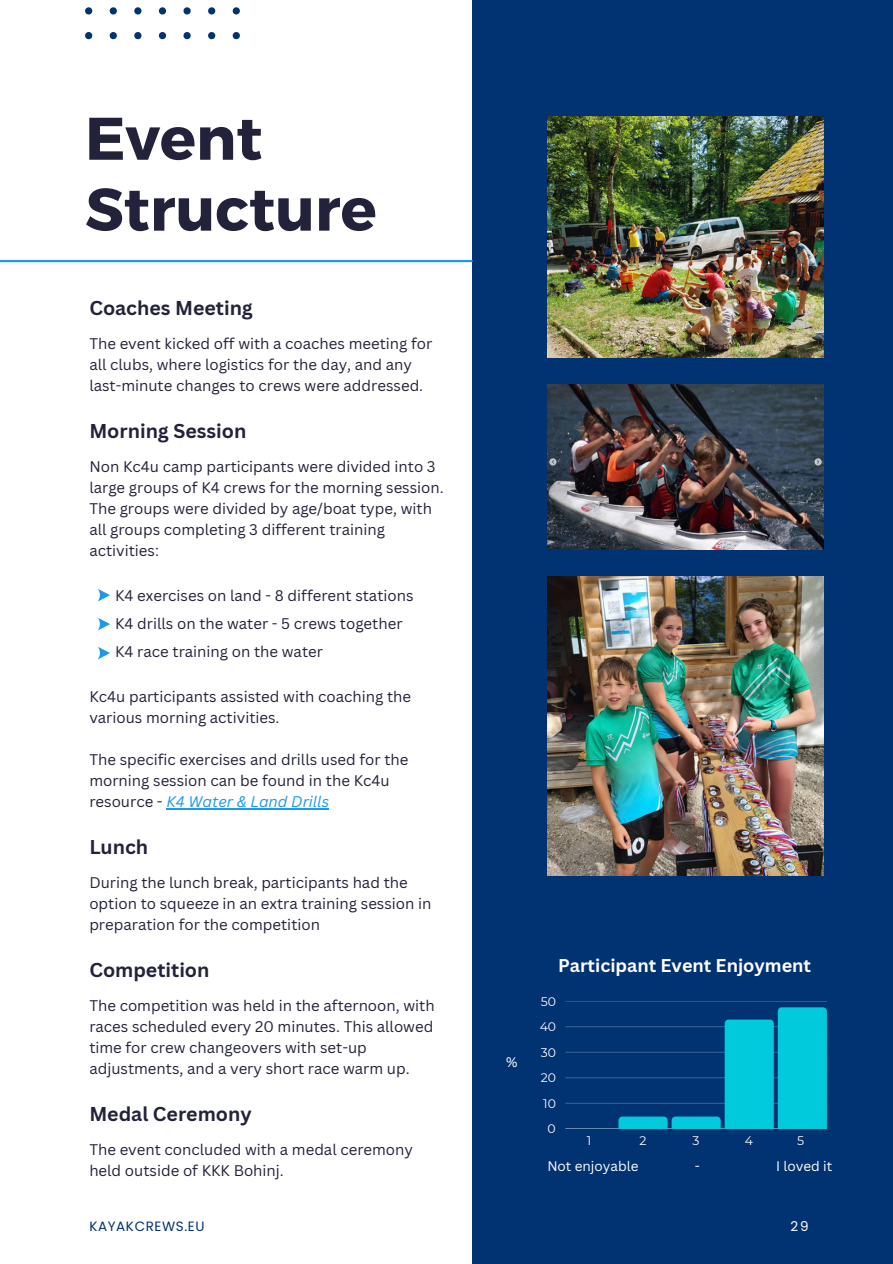
<style>
.page{position:relative;width:893px;height:1264px;background:#fff}
.page>*{position:absolute;margin:0;border:0;box-sizing:border-box;transform-origin:0 0}
.t1{font:700 60px/70.8px "Montserrat";color:#22223a}
.t2{font:700 19.5px "Canva Sans";color:#22223a}
.t3{font:700 18px "Canva Sans";color:#fff}
.t4{font:15px/21px "Canva Sans";color:#22223a}
.t5{font:13.5px "Canva Sans";color:#fff}
.t6{font:13.5px "Poppins";letter-spacing:.045em;color:#013272}
.t7{font:13.5px "Poppins";color:#fff}
.t8{font:12.45px "Montserrat";color:#fff}
.s1{font-style:italic;color:#1c98ed}
</style>
<div class="page">
<div style="left:472px;top:0;width:420px;height:1263px;background:#013272"></div>
<hr style="left:166px;top:808px;width:163px;height:2px;background:#1c98ed">
<hr style="left:0;top:260px;width:472px;height:2px;background:#1c98ed">
<svg style="left:98px;top:589px;width:12px;height:12px"></svg>
<svg style="left:98px;top:618px;width:12px;height:12px"></svg>
<svg style="left:98px;top:647px;width:12px;height:12px"></svg>
<img style="left:547px;top:576px;width:276px;height:299px">
<svg style="left:85px;top:7px;width:7px;height:8px"></svg>
<svg style="left:110px;top:7px;width:7px;height:8px"></svg>
<svg style="left:134px;top:7px;width:7px;height:8px"></svg>
<svg style="left:159px;top:7px;width:7px;height:8px"></svg>
<svg style="left:183px;top:7px;width:8px;height:8px"></svg>
<svg style="left:208px;top:7px;width:7px;height:8px"></svg>
<svg style="left:233px;top:7px;width:7px;height:8px"></svg>
<svg style="left:85px;top:32px;width:7px;height:7px"></svg>
<svg style="left:110px;top:32px;width:7px;height:7px"></svg>
<svg style="left:134px;top:32px;width:7px;height:7px"></svg>
<svg style="left:159px;top:32px;width:7px;height:7px"></svg>
<svg style="left:183px;top:32px;width:8px;height:7px"></svg>
<svg style="left:208px;top:32px;width:7px;height:7px"></svg>
<svg style="left:233px;top:32px;width:7px;height:7px"></svg>
<hr style="left:565px;top:1128px;width:261px;height:1px;background:#fff;opacity:.6">
<hr style="left:565px;top:1102px;width:261px;height:1px;background:#0d3c79">
<hr style="left:565px;top:1077px;width:261px;height:1px;background:#2e568b">
<hr style="left:565px;top:1051px;width:261px;height:1px;background:#103e7a">
<hr style="left:565px;top:1026px;width:261px;height:1px;background:#31598d">
<hr style="left:565px;top:1001px;width:261px;height:1px;background:#2d568a">
<svg style="left:618px;top:1007px;width:208px;height:121px"></svg>
<img style="left:547px;top:117px;width:276px;height:240px">
<img style="left:547px;top:385px;width:276px;height:164px">
<p class="t1" style="left:85px;top:100px;width:293px">Event<br>Structure</p>
<p class="t2" style="left:89px;top:294px;width:165px">Coaches Meeting</p>
<p class="t4" style="left:89px;top:332px;width:344px">The event kicked off with a coaches meeting for all clubs, where logistics for the day, and any last-minute changes to crews were addressed.</p>
<p class="t2" style="left:89px;top:417px;width:158px">Morning Session</p>
<p class="t4" style="left:89px;top:455px;width:356px">Non Kc4u camp participants were divided into 3 large groups of K4 crews for the morning session.<br>The groups were divided by age/boat type, with all groups completing 3 different training activities:</p>
<h2 class="t4" style="left:115px;top:585px;width:300px">K4 exercises on land - 8 different stations</h2>
<p class="t4" style="left:115px;top:613px;width:289px">K4 drills on the water - 5 crews together</p>
<p class="t4" style="left:115px;top:640px;width:209px">K4 race training on the water</p>
<p class="t4" style="left:89px;top:685px;width:323px">Kc4u participants assisted with coaching the various morning activities.</p>
<p class="t4" style="left:89px;top:748px;width:320px">The specific exercises and drills used for the morning session can be found in the Kc4u resource - <span class="s1">K4 Water &amp; Land Drills</span></p>
<h1 class="t2" style="left:89px;top:833px;width:60px">Lunch</h1>
<p class="t4" style="left:89px;top:871px;width:343px">During the lunch break, participants had the option to squeeze in an extra training session in preparation for the competition</p>
<h2 class="t2" style="left:89px;top:956px;width:122px">Competition</h2>
<p class="t4" style="left:89px;top:994px;width:347px">The competition was held in the afternoon, with races scheduled every 20 minutes. This allowed time for crew changeovers with set-up adjustments, and a very short race warm up.</p>
<h2 class="t2" style="left:89px;top:1100px;width:164px">Medal Ceremony</h2>
<p class="t4" style="left:89px;top:1138px;width:325px">The event concluded with a medal ceremony held outside of KKK Bohinj.</p>
<p class="t5" style="left:506px;top:1052px;width:13px">%</p>
<p class="t3" style="left:558px;top:952px;width:254px">Participant Event Enjoyment</p>
<p class="t8" style="left:541px;top:993px;width:17px">50</p>
<p class="t8" style="left:539px;top:1019px;width:18px">40</p>
<p class="t8" style="left:541px;top:1044px;width:17px">30</p>
<p class="t8" style="left:541px;top:1070px;width:17px">20</p>
<p class="t8" style="left:543px;top:1095px;width:14px">10</p>
<p class="t8" style="left:547px;top:1121px;width:10px">0</p>
<p class="t8" style="left:587px;top:1132px;width:6px">1</p>
<p class="t8" style="left:639px;top:1132px;width:9px">2</p>
<p class="t8" style="left:692px;top:1132px;width:9px">3</p>
<p class="t8" style="left:744px;top:1132px;width:10px">4</p>
<p class="t8" style="left:797px;top:1132px;width:9px">5</p>
<p class="t5" style="left:547px;top:1156px;width:93px">Not enjoyable</p>
<p class="t5" style="left:694px;top:1156px;width:7px">-</p>
<p class="t5" style="left:776px;top:1156px;width:58px">I loved it</p>
<p class="t6" style="left:89px;top:1217px;width:117px">KAYAKCREWS.EU</p>
<h2 class="t7" style="left:790px;top:1217px;width:19px">29</h2>
</div>
